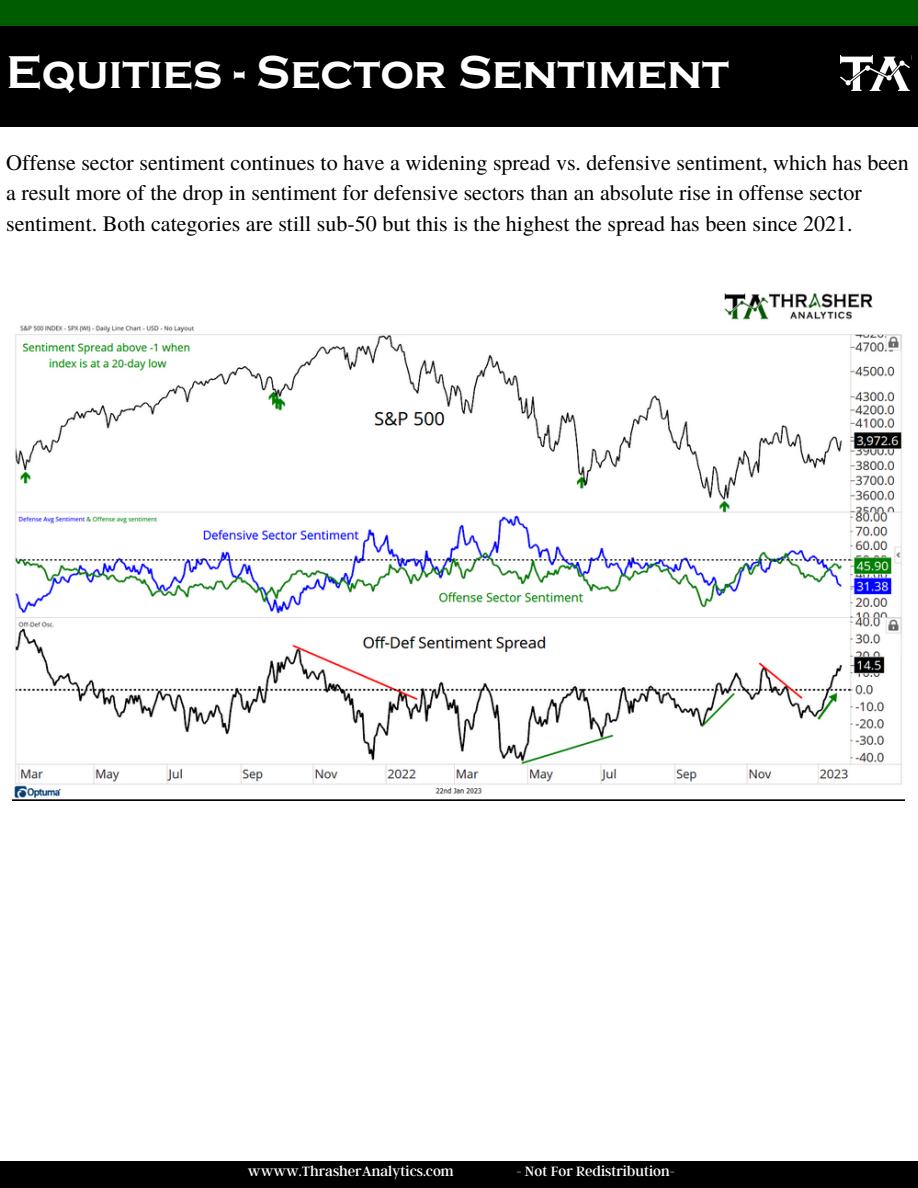
<style>
.page{position:relative;width:918px;height:1188px;background:#fff}
.page>*{position:absolute;margin:0;border:0;box-sizing:border-box;transform-origin:0 0}
.t1{font:700 47.25px "Copperplate Gothic";color:#fff}
.t2{font:22.05px/30.3px "Te X Gyre Termes";color:#000}
.t3{font:15px "Argent CF";color:#fff}
</style>
<div class="page">
<div style="left:0;top:0;width:918px;height:27px;background:#005c00"></div>
<div style="left:0;top:1162px;width:918px;height:26px;background:#000"></div>
<div style="left:0;top:26px;width:918px;height:100px;background:#000"></div>
<img style="left:840px;top:56px;width:71px;height:35px">
<img style="left:13px;top:293px;width:892px;height:507px">
<h1 class="t1" style="left:6px;top:46px;width:724px">Equities - Sector Sentiment</h1>
<p class="t2" style="left:6px;top:146px;width:904px">Offense sector sentiment continues to have a widening spread vs. defensive sentiment, which has been a result more of the drop in sentiment for defensive sectors than an absolute rise in offense sector sentiment. Both categories are still sub-50 but this is the highest the spread has been since 2021.</p>
<p class="t3" style="left:248px;top:1161px;width:207px">wwww.ThrasherAnalytics.com</p>
<p class="t3" style="left:516px;top:1161px;width:160px">- Not For Redistribution-</p>
</div>
